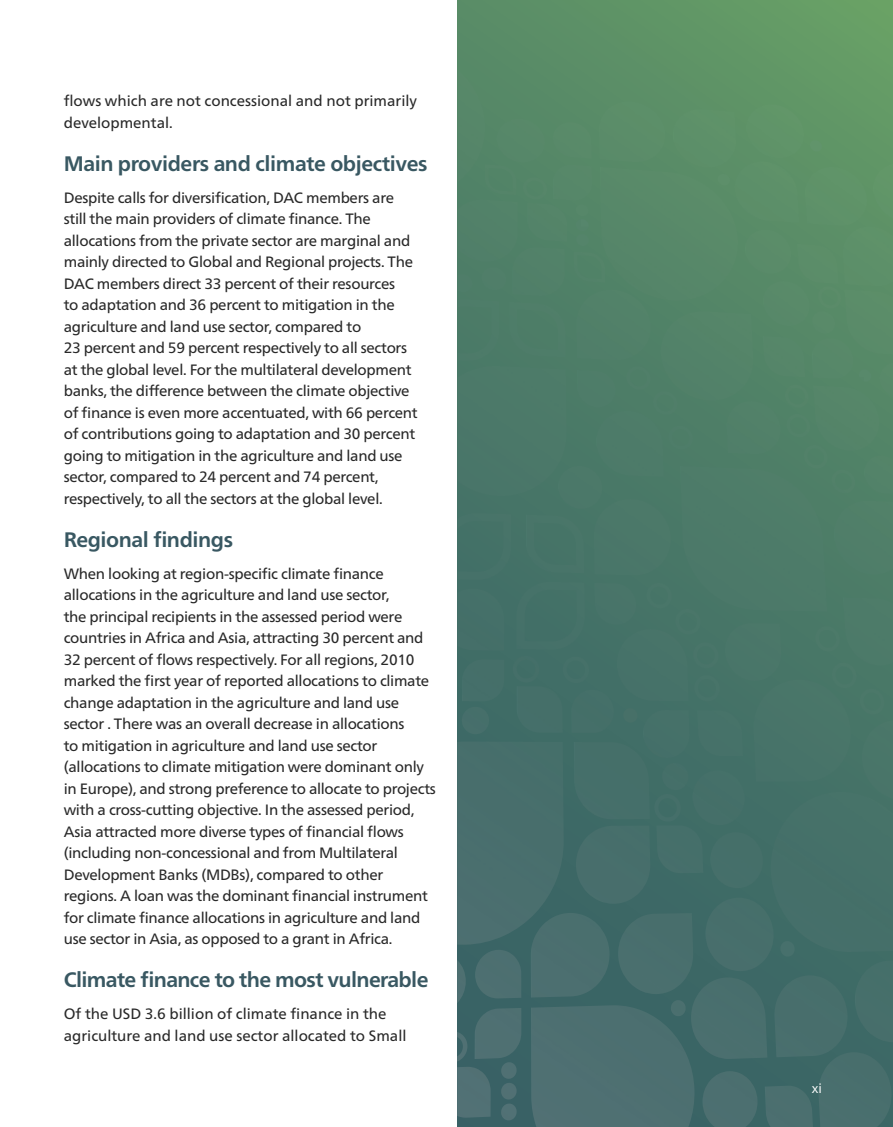
<style>
.page{position:relative;width:893px;height:1127px;background:#fff}
.page>*{position:absolute;margin:0;border:0;box-sizing:border-box;transform-origin:0 0}
.t1{font:700 21px "Frutiger Neue LTCYR";letter-spacing:-.02em;color:#395862}
.t2{font:15px/21.5px "Frutiger Neue LTCYR";letter-spacing:-.02em;color:#292929}
.t3{font:15px/21.5px "Frutiger Neue LTCYR";color:#292929}
.t4{font:13.5px "Frutiger Neue LTCYR";color:#fff}
</style>
<div class="page">
<div style="left:457px;top:0;width:436px;height:1127px;background:linear-gradient(to bottom,#5e9367,#355e66)"></div>
<div style="left:600px;top:167px;width:138px;height:134px;background:#578869"></div>
<div style="left:457px;top:69px;width:28px;height:114px;background:#568669"></div>
<div style="left:457px;top:366px;width:110px;height:130px;background:#4b7869"></div>
<div style="left:457px;top:199px;width:61px;height:63px;background:#518169"></div>
<div style="left:660px;top:311px;width:94px;height:90px;background:#528369"></div>
<div style="left:576px;top:290px;width:75px;height:70px;background:#518069"></div>
<img style="left:553px;top:122px;width:39px;height:37px">
<img style="left:577px;top:370px;width:39px;height:38px">
<div style="left:596px;top:411px;width:68px;height:66px;background:#4d7b69"></div>
<div style="left:599px;top:101px;width:67px;height:61px;background:#5b8d69"></div>
<div style="left:673px;top:109px;width:63px;height:59px;background:#5d9069"></div>
<div style="left:734px;top:161px;width:65px;height:62px;background:#5c8f69"></div>
<div style="left:512px;top:247px;width:53px;height:49px;background:#518069"></div>
<img style="left:553px;top:165px;width:39px;height:36px">
<div style="left:527px;top:203px;width:40px;height:39px;background:#548469"></div>
<img style="left:573px;top:251px;width:32px;height:32px">
<img style="left:485px;top:164px;width:31px;height:31px">
<div style="left:510px;top:302px;width:56px;height:55px;background:#4e7d67"></div>
<div style="left:457px;top:299px;width:42px;height:62px;background:#4c7b67"></div>
<svg style="left:576px;top:204px;width:13px;height:42px"></svg>
<img style="left:523px;top:177px;width:24px;height:23px">
<img style="left:626px;top:366px;width:25px;height:24px">
<img style="left:653px;top:391px;width:25px;height:24px">
<img style="left:668px;top:425px;width:25px;height:25px">
<img style="left:481px;top:267px;width:25px;height:23px">
<img style="left:457px;top:274px;width:16px;height:18px">
<div style="left:497px;top:119px;width:48px;height:44px;background:#568869"></div>
<div style="left:745px;top:229px;width:46px;height:45px;background:#5a8b69"></div>
<div style="left:746px;top:104px;width:58px;height:54px;background:#609468"></div>
<svg style="left:717px;top:174px;width:13px;height:11px"></svg>
<div style="left:834px;top:501px;width:59px;height:74px;background:#507e69"></div>
<div style="left:813px;top:385px;width:67px;height:66px;background:#558569"></div>
<img style="left:879px;top:362px;width:14px;height:35px">
<img style="left:864px;top:455px;width:29px;height:39px">
<div style="left:812px;top:338px;width:41px;height:41px;background:#578869"></div>
<div style="left:842px;top:226px;width:51px;height:60px;background:#5d9069"></div>
<div style="left:726px;top:401px;width:55px;height:53px;background:#518069"></div>
<div style="left:844px;top:289px;width:49px;height:65px;background:#5a8b69"></div>
<div style="left:763px;top:336px;width:42px;height:41px;background:#568669"></div>
<div style="left:797px;top:244px;width:42px;height:40px;background:#5b8d69"></div>
<div style="left:680px;top:466px;width:147px;height:146px;background:#4d7b69"></div>
<img style="left:785px;top:385px;width:24px;height:23px">
<img style="left:818px;top:286px;width:23px;height:23px">
<img style="left:812px;top:311px;width:23px;height:23px">
<img style="left:786px;top:414px;width:24px;height:23px">
<img style="left:831px;top:469px;width:24px;height:24px">
<img style="left:804px;top:445px;width:24px;height:24px">
<div style="left:558px;top:466px;width:44px;height:43px;background:#4b7869"></div>
<div style="left:763px;top:281px;width:47px;height:45px;background:#588969"></div>
<svg style="left:859px;top:369px;width:12px;height:13px"></svg>
<img style="left:873px;top:164px;width:20px;height:55px">
<div style="left:805px;top:167px;width:62px;height:59px;background:#5f9269"></div>
<svg style="left:810px;top:140px;width:12px;height:12px"></svg>
<img style="left:531px;top:1005px;width:164px;height:122px">
<img style="left:475px;top:950px;width:46px;height:48px">
<img style="left:531px;top:913px;width:79px;height:84px">
<img style="left:618px;top:913px;width:75px;height:81px">
<img style="left:691px;top:977px;width:76px;height:82px">
<img style="left:475px;top:1008px;width:46px;height:51px">
<img style="left:457px;top:1067px;width:34px;height:50px">
<img style="left:501px;top:1103px;width:16px;height:17px">
<img style="left:501px;top:1083px;width:16px;height:16px">
<img style="left:501px;top:1062px;width:16px;height:17px">
<img style="left:457px;top:1032px;width:10px;height:29px">
<img style="left:457px;top:960px;width:9px;height:43px">
<img style="left:702px;top:1071px;width:56px;height:56px">
<div style="left:710px;top:832px;width:53px;height:56px;background:#456f69"></div>
<img style="left:705px;top:897px;width:69px;height:74px">
<div style="left:692px;top:770px;width:53px;height:55px;background:#456f69"></div>
<img style="left:671px;top:1000px;width:15px;height:16px">
<img style="left:457px;top:741px;width:107px;height:204px">
<div style="left:594px;top:499px;width:77px;height:76px;background:#4b7769"></div>
<div style="left:617px;top:629px;width:72px;height:72px;background:#467269"></div>
<div style="left:457px;top:588px;width:47px;height:63px;background:#456f69"></div>
<div style="left:571px;top:690px;width:43px;height:43px;background:#446f68"></div>
<div style="left:594px;top:583px;width:42px;height:42px;background:#487469"></div>
<div style="left:643px;top:710px;width:47px;height:48px;background:#457069"></div>
<img style="left:576px;top:825px;width:74px;height:79px">
<div style="left:725px;top:623px;width:56px;height:58px;background:#4a7669"></div>
<div style="left:574px;top:742px;width:76px;height:77px;background:#456f6a"></div>
<div style="left:517px;top:686px;width:46px;height:47px;background:#456f69"></div>
<div style="left:697px;top:710px;width:46px;height:46px;background:#467269"></div>
<div style="left:656px;top:825px;width:47px;height:48px;background:#456f6a"></div>
<div style="left:526px;top:515px;width:58px;height:58px;background:#467467"></div>
<div style="left:457px;top:513px;width:54px;height:67px;background:#447167"></div>
<div style="left:517px;top:582px;width:68px;height:68px;background:#437167"></div>
<div style="left:462px;top:659px;width:42px;height:42px;background:#456f69"></div>
<img style="left:563px;top:656px;width:26px;height:27px">
<img style="left:694px;top:675px;width:26px;height:26px">
<img style="left:654px;top:794px;width:27px;height:28px">
<img style="left:662px;top:763px;width:26px;height:27px">
<img style="left:693px;top:642px;width:26px;height:26px">
<img style="left:646px;top:583px;width:26px;height:25px">
<img style="left:675px;top:609px;width:26px;height:26px">
<img style="left:513px;top:656px;width:26px;height:26px">
<img style="left:462px;top:707px;width:27px;height:27px">
<img style="left:623px;top:708px;width:14px;height:15px">
<img style="left:818px;top:1052px;width:74px;height:75px">
<img style="left:765px;top:1085px;width:48px;height:42px">
<div style="left:770px;top:792px;width:123px;height:160px;background:#456f69"></div>
<div style="left:753px;top:679px;width:98px;height:102px;background:#487469"></div>
<div style="left:861px;top:720px;width:32px;height:79px;background:#497569"></div>
<div style="left:843px;top:597px;width:50px;height:69px;background:#4d7b69"></div>
<img style="left:855px;top:960px;width:38px;height:82px">
<img style="left:774px;top:975px;width:74px;height:82px">
<img style="left:860px;top:688px;width:24px;height:26px">
<img style="left:832px;top:662px;width:25px;height:26px">
<img style="left:815px;top:626px;width:25px;height:25px">
<img style="left:780px;top:941px;width:15px;height:15px">
<p class="t3" style="left:64px;top:90px;width:355px">flows which are not concessional and not primarily developmental.</p>
<h1 class="t1" style="left:64px;top:151px;width:365px">Main providers and climate objectives</h1>
<p class="t2" style="left:64px;top:187px;width:355px">Despite calls for diversification, DAC members are still the main providers of climate finance. The allocations from the private sector are marginal and mainly directed to Global and Regional projects. The DAC members direct 33 percent of their resources<br>to adaptation and 36 percent to mitigation in the agriculture and land use sector, compared to<br>23 percent and 59 percent respectively to all sectors at the global level. For the multilateral development banks, the difference between the climate objective of finance is even more accentuated, with 66 percent of contributions going to adaptation and 30 percent going to mitigation in the agriculture and land use sector, compared to 24 percent and 74 percent, respectively, to all the sectors at the global level.</p>
<h1 class="t1" style="left:64px;top:527px;width:171px">Regional findings</h1>
<p class="t2" style="left:64px;top:563px;width:374px">When looking at region-specific climate finance allocations in the agriculture and land use sector,<br>the principal recipients in the assessed period were countries in Africa and Asia, attracting 30 percent and 32 percent of flows respectively. For all regions, 2010 marked the first year of reported allocations to climate change adaptation in the agriculture and land use sector . There was an overall decrease in allocations<br>to mitigation in agriculture and land use sector (allocations to climate mitigation were dominant only in Europe), and strong preference to allocate to projects with a cross-cutting objective. In the assessed period, Asia attracted more diverse types of financial flows (including non-concessional and from Multilateral Development Banks (MDBs), compared to other regions. A loan was the dominant financial instrument for climate finance allocations in agriculture and land use sector in Asia, as opposed to a grant in Africa.</p>
<h1 class="t1" style="left:64px;top:967px;width:366px">Climate finance to the most vulnerable</h1>
<p class="t3" style="left:64px;top:1003px;width:344px">Of the USD 3.6 billion of climate finance in the agriculture and land use sector allocated to Small</p>
<p class="t4" style="left:812px;top:1080px;width:12px">xi</p>
</div>
